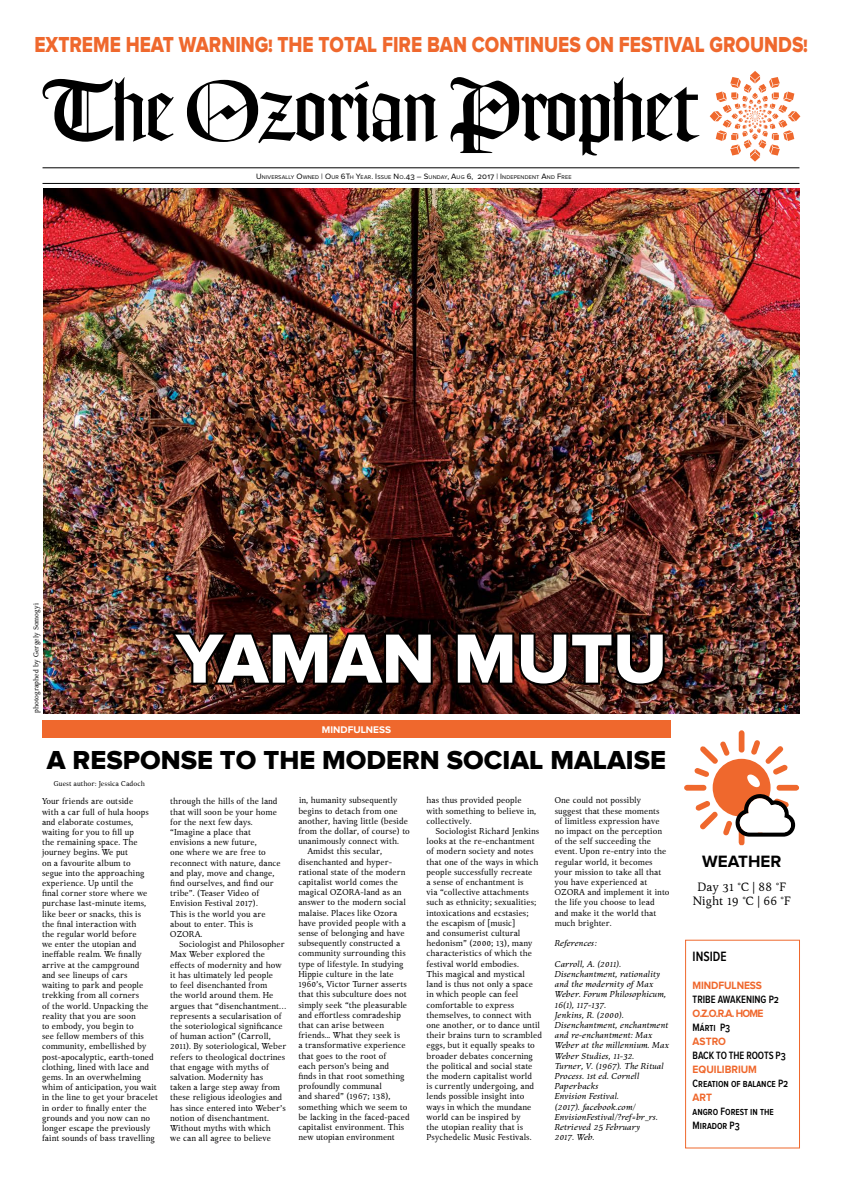
<style>
.page{position:relative;width:842px;height:1191px;background:#fff}
.page>*{position:absolute;margin:0;border:0;box-sizing:border-box;transform-origin:0 0}
.t1{font:800 72px "Proxima Nova S";color:#fff}
.t2{font:800 27px "Proxima Nova S";color:#000}
.t3{font:800 22.5px "Proxima Nova S";color:#ef682d;scale:.84 1}
.t4{font:700 17px "Proxima Nova S";color:#000}
.t5{font:600 condensed 14px "Proxima Nova S";color:#000;scale:.93 1}
.t6{font:12px/14.4px "Kelvinch";color:#000;text-align:center}
.t7{font:600 condensed 11px/14px "Proxima Nova S";color:#000;scale:.93 1}
.t8{font:700 11px "Proxima Nova S";color:#ef682d;scale:.93 1}
.t9{font:700 10px "Proxima Nova S";color:#fff}
.t10{font:8.5px/10.2px "Kelvinch";color:#000}
.t11{font:italic 8.5px/10.2px "Kelvinch";color:#000}
.t12{font:7px "Kelvinch";color:#000}
.t13{font:5.6px "Proxima Nova S";letter-spacing:.025em;color:#000}
.s1{font-size:8px}
</style>
<div class="page">
<div style="left:685px;top:939px;width:115px;height:209px;border:1px solid #ef682d"></div>
<hr style="left:43px;top:183px;width:756px;height:1px;background:#000">
<svg style="left:43px;top:77px;width:131px;height:65px"></svg>
<svg style="left:187px;top:80px;width:251px;height:63px"></svg>
<svg style="left:451px;top:77px;width:249px;height:78px"></svg>
<hr style="left:43px;top:167px;width:756px;height:1px;background:#000">
<svg style="left:710px;top:71px;width:90px;height:91px"></svg>
<svg style="left:684px;top:730px;width:115px;height:115px"></svg>
<img style="left:43px;top:189px;width:757px;height:524px">
<div style="left:42px;top:720px;width:629px;height:17px;background:#ef682d"></div>
<img style="left:168px;top:629px;width:267px;height:59px">
<svg style="left:454px;top:629px;width:213px;height:58px;background:#2c120d"></svg>
<h3 class="t3" style="left:34px;top:31px;width:922px">EXTREME HEAT WARNING! THE TOTAL FIRE BAN CONTINUES ON FESTIVAL GROUNDS!</h3>
<p class="t13" style="left:256px;top:174px;width:317px"><span class="s1">U</span>NIVERSALLY <span class="s1">O</span>WNED <span class="s1">| O</span>U R <span class="s1">6T</span>H <span class="s1">Y</span>EAR<span class="s1">. I</span> SSU E <span class="s1">N</span> O<span class="s1">.43 – S</span>U NDAY<span class="s1">, A</span>UG <span class="s1">6, 2017 | I</span> NDEPENDENT <span class="s1">A</span>ND <span class="s1">F</span>REE</p>
<p class="t12" style="left:31px;top:713px;width:111px;rotate:-90deg">photographed by Gergely Somogyi</p>
<h1 class="t1" style="left:176px;top:617px;width:493px">YAMAN MUTU</h1>
<p class="t9" style="left:322px;top:723px;width:71px">MINDFULNESS</p>
<h2 class="t2" style="left:47px;top:744px;width:621px">A RESPONSE TO THE MODERN SOCIAL MALAISE</h2>
<p class="t12" style="left:54px;top:778px;width:92px">Guest author: Jessica Cadoch</p>
<p class="t10" style="left:42px;top:796px;width:118px">Your friends are outside<br>with a car full of hula hoops and elaborate costumes, waiting for you to fill up<br>the remaining space. The journey begins. We put<br>on a favourite album to<br>segue into the approaching experience. Up until the<br>final corner store where we purchase last-minute items, like beer or snacks, this is<br>the final interaction with<br>the regular world before<br>we enter the utopian and ineffable realm. We finally arrive at the campground<br>and see lineups of cars<br>waiting to park and people trekking from all corners<br>of the world. Unpacking the reality that you are soon<br>to embody, you begin to<br>see fellow members of this community, embellished by post-apocalyptic, earth-toned clothing, lined with lace and gems. In an overwhelming whim of anticipation, you wait in the line to get your bracelet in order to finally enter the grounds and you now can no longer escape the previously faint sounds of bass travelling</p>
<p class="t10" style="left:170px;top:796px;width:112px">through the hills of the land that will soon be your home for the next few days. “Imagine a place that envisions a new future,<br>one where we are free to reconnect with nature, dance and play, move and change, find ourselves, and find our tribe”. (Teaser Video of<br>Envision Festival 2017).<br>This is the world you are about to enter. This is<br>OZORA.</p>
<p class="t10" style="left:299px;top:795px;width:100px">in, humanity subsequently</p>
<p class="t10" style="left:298px;top:805px;width:101px">begins to detach from one</p>
<p class="t10" style="left:298px;top:815px;width:111px">another, having little (beside</p>
<p class="t10" style="left:298px;top:826px;width:113px">from the dollar, of course) to</p>
<p class="t10" style="left:298px;top:836px;width:102px">unanimously connect with.</p>
<p class="t10" style="left:307px;top:846px;width:76px">Amidst this secular,</p>
<p class="t10" style="left:298px;top:856px;width:95px">disenchanted and hyper-</p>
<p class="t10" style="left:298px;top:866px;width:109px">rational state of the modern</p>
<p class="t10" style="left:298px;top:877px;width:101px">capitalist world comes the</p>
<p class="t10" style="left:298px;top:887px;width:105px">magical OZORA-land as an</p>
<p class="t10" style="left:298px;top:897px;width:109px">answer to the modern social</p>
<p class="t10" style="left:298px;top:907px;width:101px">malaise. Places like Ozora</p>
<p class="t10" style="left:298px;top:917px;width:109px">have provided people with a</p>
<p class="t10" style="left:298px;top:928px;width:108px">sense of belonging and have</p>
<p class="t10" style="left:298px;top:938px;width:103px">subsequently constructed a</p>
<p class="t10" style="left:298px;top:948px;width:109px">community surrounding this</p>
<p class="t10" style="left:298px;top:958px;width:107px">type of lifestyle. In studying</p>
<p class="t10" style="left:298px;top:968px;width:97px">Hippie culture in the late</p>
<p class="t10" style="left:298px;top:979px;width:110px">1960’s, Victor Turner asserts</p>
<p class="t10" style="left:298px;top:989px;width:110px">that this subculture does not</p>
<p class="t10" style="left:298px;top:999px;width:110px">simply seek “the pleasurable</p>
<p class="t10" style="left:298px;top:1009px;width:104px">and effortless comradeship</p>
<p class="t10" style="left:298px;top:1019px;width:87px">that can arise between</p>
<p class="t10" style="left:298px;top:1030px;width:103px">friends... What they seek is</p>
<p class="t10" style="left:298px;top:1040px;width:109px">a transformative experience</p>
<p class="t10" style="left:298px;top:1050px;width:90px">that goes to the root of</p>
<p class="t10" style="left:298px;top:1060px;width:92px">each person’s being and</p>
<p class="t10" style="left:298px;top:1070px;width:108px">finds in that root something</p>
<p class="t10" style="left:298px;top:1081px;width:85px">profoundly communal</p>
<p class="t10" style="left:298px;top:1091px;width:94px">and shared” (1967; 138),</p>
<p class="t10" style="left:298px;top:1101px;width:110px">something which we seem to</p>
<p class="t10" style="left:298px;top:1111px;width:113px">be lacking in the faced-paced</p>
<p class="t10" style="left:298px;top:1121px;width:107px">capitalist environment. This</p>
<p class="t10" style="left:298px;top:1132px;width:98px">new utopian environment</p>
<p class="t10" style="left:427px;top:795px;width:111px">has thus provided people with something to believe in, collectively.</p>
<p class="t10" style="left:427px;top:826px;width:117px;text-indent:9px">Sociologist Richard Jenkins looks at the re-enchantment of modern society and notes that one of the ways in which people successfully recreate<br>a sense of enchantment is<br>via “collective attachments such as ethnicity; sexualities; intoxications and ecstasies; the escapism of [music]<br>and consumerist cultural hedonism” (2000; 13), many characteristics of which the festival world embodies.<br>This magical and mystical land is thus not only a space in which people can feel comfortable to express themselves, to connect with one another, or to dance until their brains turn to scrambled eggs, but it equally speaks to broader debates concerning the political and social state the modern capitalist world<br>is currently undergoing, and lends possible insight into ways in which the mundane world can be inspired by<br>the utopian reality that is<br>Psychedelic Music Festivals.</p>
<p class="t10" style="left:555px;top:795px;width:116px">One could not possibly suggest that these moments<br>of limitless expression have no impact on the perception of the self succeeding the event. Upon re-entry into the regular world, it becomes your mission to take all that you have experienced at<br>OZORA and implement it into the life you choose to lead and make it the world that much brighter.</p>
<p class="t11" style="left:555px;top:938px;width:44px">References:</p>
<p class="t11" style="left:555px;top:958px;width:116px">Carroll, A. (2011).<br>Disenchantment, rationality and the modernity of Max<br>Weber. Forum Philosophicum,<br>16(1), 117-137.<br>Jenkins, R. (2000).<br>Disenchantment, enchantment and re-enchantment: Max<br>Weber at the millennium. Max<br>Weber Studies, 11-32.<br>Turner, V. (1967). The Ritual<br>Process. 1st ed. Cornell<br>Paperbacks<br>Envision Festival.<br>(2017). facebook.com/<br>EnvisionFestival/?ref=br_rs.<br>Retrieved 25 February<br>2017. Web.</p>
<p class="t10" style="left:170px;top:939px;width:118px;text-indent:9px">Sociologist and Philosopher<br>Max Weber explored the effects of modernity and how it has ultimately led people<br>to feel disenchanted from<br>the world around them. He argues that “disenchantment… represents a secularisation of the soteriological significance of human action” (Carroll,<br>2011). By soteriological, Weber refers to theological doctrines that engage with myths of salvation. Modernity has<br>taken a large step away from these religious ideologies and has since entered into Weber’s notion of disenchantment.<br>Without myths with which<br>we can all agree to believe</p>
<h3 class="t4" style="left:702px;top:851px;width:81px">WEATHER</h3>
<h3 class="t6" style="left:693px;top:879px;width:100px">Day 31 °C | 88 °F<br>Night 19 °C | 66 °F</h3>
<h3 class="t5" style="left:693px;top:948px;width:38px">INSIDE</h3>
<p class="t8" style="left:693px;top:979px;width:76px">MINDFULNESS</p>
<p class="t7" style="left:693px;top:992px;width:94px">TRIBE AWAKENING P2</p>
<p class="t8" style="left:693px;top:1007px;width:78px">O.Z.O.R.A. HOME</p>
<p class="t7" style="left:693px;top:1020px;width:42px">Márti P3</p>
<p class="t8" style="left:693px;top:1035px;width:37px">ASTRO</p>
<p class="t7" style="left:693px;top:1048px;width:102px">BACK TO THE ROOTS P3</p>
<p class="t8" style="left:693px;top:1063px;width:71px">EQUILIBRIUM</p>
<p class="t7" style="left:693px;top:1076px;width:104px">Creation of balance P2</p>
<p class="t8" style="left:693px;top:1091px;width:22px">ART</p>
<p class="t7" style="left:693px;top:1104px;width:89px">angro Forest in the<br>Mirador P3</p>
</div>
